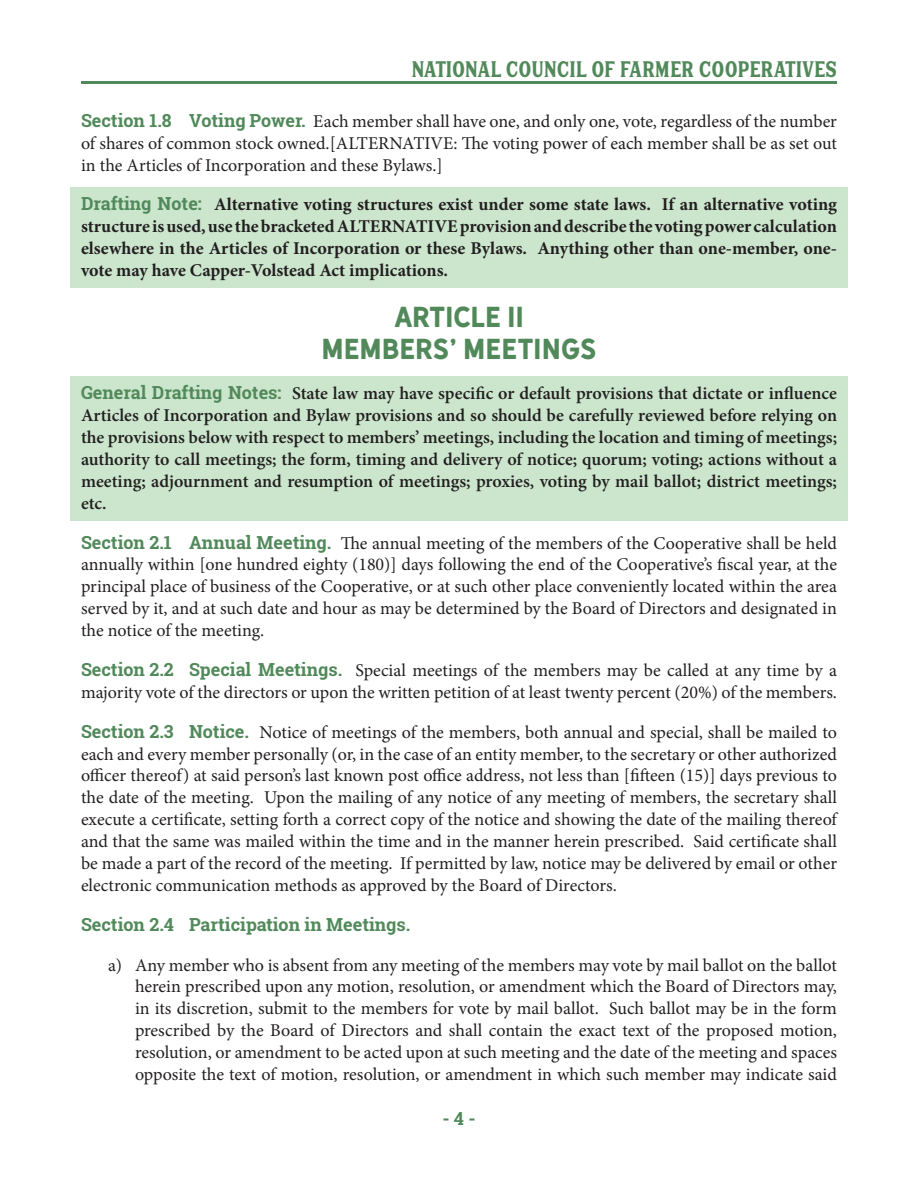
<style>
.page{position:relative;width:918px;height:1188px;background:#fff}
.page>*{position:absolute;margin:0;border:0;box-sizing:border-box;transform-origin:0 0}
.Bylaws_L1{font:27px/32.7px "Hanley Sans";color:#51895a;text-align:center}
.t1{font:21px "Hanley Block Display";letter-spacing:-.005em;color:#51895a}
.Body_Text{font:18px/21.9px "Minion Pro";color:#231f20;text-align:justify}
.Body_Text-2{font:600 18px/21.9px "Minion Pro";color:#231f20;text-align:justify}
.t2{font:700 18px/21.9px "Minion Pro";letter-spacing:-.005em;color:#231f20;text-align:justify}
.Bylaws_L2{font:18px/21.9px "Minion Pro";color:#231f20;text-align:justify}
.Body_Text-3{font:700 18px "Roboto Slab";color:#51895a}
.s1{font-family:"Roboto Slab";font-weight:700;color:#51895a}
.s2{font-family:"Roboto Slab";color:#51895a}
</style>
<div class="page">
<hr style="left:81px;top:81px;width:756px;height:3px;background:#51895a">
<div style="left:70px;top:376px;width:778px;height:145px;background:#cbe6cd"></div>
<div style="left:70px;top:187px;width:778px;height:100px;background:#cbe6cd"></div>
<p class="t1" style="left:411px;top:56px;width:427px">NATIONAL COUNCIL OF FARMER COOPERATIVES</p>
<p class="Bylaws_L2" style="left:81px;top:110px;width:758px"><span class="s1">Section 1.8 Voting Power.</span> Each member shall have one, and only one, vote, regardless of the number of shares of common stock owned.[ALTERNATIVE: The voting power of each member shall be as set out in the Articles of Incorporation and these Bylaws.]</p>
<p class="t2" style="left:81px;top:194px;width:758px"><span class="s2">Drafting Note:</span> Alternative voting structures exist under some state laws. If an alternative voting structure is used, use the bracketed ALTERNATIVE provision and describe the voting power calculation elsewhere in the Articles of Incorporation or these Bylaws. Anything other than one-member, one&shy;vote may have Capper-Volstead Act implications.</p>
<p class="Bylaws_L1" style="left:321px;top:300px;width:277px">ARTICLE II<br>MEMBERS’ MEETINGS</p>
<p class="Body_Text-2" style="left:81px;top:383px;width:758px"><span class="s1">General Drafting Notes:</span> State law may have specific or default provisions that dictate or influence Articles of Incorporation and Bylaw provisions and so should be carefully reviewed before relying on the provisions below with respect to members’ meetings, including the location and timing of meetings; authority to call meetings; the form, timing and delivery of notice; quorum; voting; actions without a meeting; adjournment and resumption of meetings; proxies, voting by mail ballot; district meetings; etc.</p>
<p class="Body_Text" style="left:81px;top:532px;width:758px"><span class="s1">Section 2.1 Annual Meeting.</span> The annual meeting of the members of the Cooperative shall be held annually within [one hundred eighty (180)] days following the end of the Cooperative’s fiscal year, at the principal place of business of the Cooperative, or at such other place conveniently located within the area served by it, and at such date and hour as may be determined by the Board of Directors and designated in the notice of the meeting.</p>
<p class="Body_Text" style="left:81px;top:659px;width:758px"><span class="s1">Section 2.2 Special Meetings.</span> Special meetings of the members may be called at any time by a majority vote of the directors or upon the written petition of at least twenty percent (20%) of the members.</p>
<p class="Body_Text" style="left:81px;top:721px;width:758px"><span class="s1">Section 2.3 Notice.</span> Notice of meetings of the members, both annual and special, shall be mailed to each and every member personally (or, in the case of an entity member, to the secretary or other authorized officer thereof) at said person’s last known post office address, not less than [fifteen (15)] days previous to the date of the meeting. Upon the mailing of any notice of any meeting of members, the secretary shall execute a certificate, setting forth a correct copy of the notice and showing the date of the mailing thereof and that the same was mailed within the time and in the manner herein prescribed. Said certificate shall be made a part of the record of the meeting. If permitted by law, notice may be delivered by email or other electronic communication methods as approved by the Board of Directors.</p>
<p class="Body_Text-3" style="left:81px;top:912px;width:331px">Section 2.4 Participation in Meetings.</p>
<p class="Body_Text" style="left:135px;top:954px;width:704px;text-indent:-27px">a) Any member who is absent from any meeting of the members may vote by mail ballot on the ballot herein prescribed upon any motion, resolution, or amendment which the Board of Directors may, in its discretion, submit to the members for vote by mail ballot. Such ballot may be in the form prescribed by the Board of Directors and shall contain the exact text of the proposed motion, resolution, or amendment to be acted upon at such meeting and the date of the meeting and spaces opposite the text of motion, resolution, or amendment in which such member may indicate said</p>
<p class="Body_Text-3" style="left:442px;top:1106px;width:35px">- 4 -</p>
</div>
